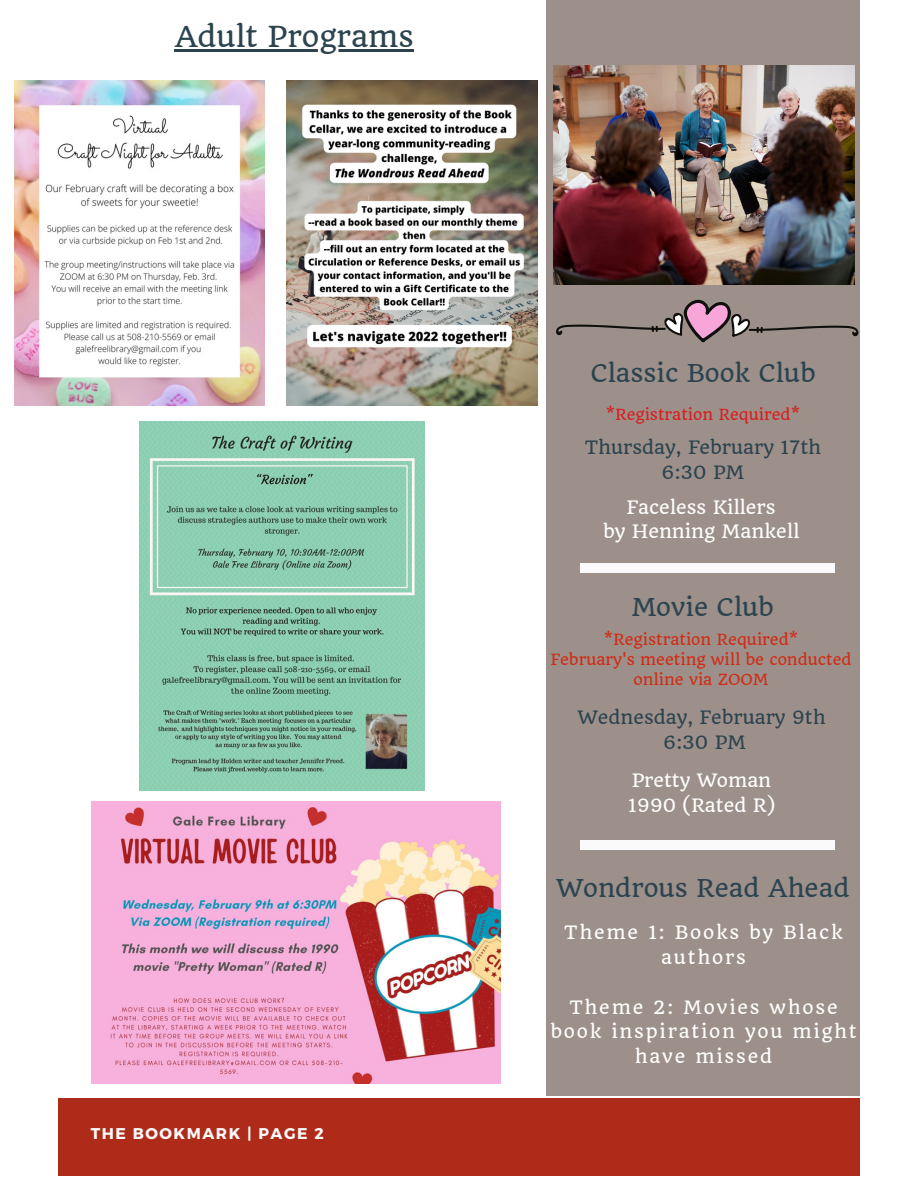
<style>
.page{position:relative;width:918px;height:1188px;background:#fff}
.page>*{position:absolute;margin:0;border:0;box-sizing:border-box;transform-origin:0 0}
.t1{font:28.2px "Quando";color:#2c4450}
.t2{font:24px "Quando";color:#2c4450}
.t3{font:18px/24.8px "Quando";letter-spacing:.1em;color:#fff;text-align:center}
.t4{font:18px "Quando";color:#2c4450}
.t5{font:18px "Quando";color:#fff}
.t6{font:700 15.6px "Montserrat";letter-spacing:.1em;color:#fafafa}
.t7{font:15px/20.2px "Quando";color:#cf2c16;text-align:center}
.t8{font:15px "Quando";color:#d81f1f}
</style>
<div class="page">
<div style="left:58px;top:1099px;width:801px;height:76px;background:#af2b19"></div>
<div style="left:547px;top:0;width:312px;height:1096px;background:#9d908a"></div>
<img style="left:553px;top:65px;width:302px;height:219px">
<svg style="left:556px;top:299px;width:303px;height:44px"></svg>
<img style="left:14px;top:80px;width:251px;height:325px">
<img style="left:287px;top:80px;width:250px;height:325px">
<div style="left:580px;top:563px;width:255px;height:9px;background:#fafafa"></div>
<div style="left:580px;top:840px;width:255px;height:9px;background:#fafafa"></div>
<img style="left:140px;top:421px;width:284px;height:369px">
<img style="left:92px;top:801px;width:408px;height:283px">
<hr style="left:175px;top:49px;width:239px;height:2px;background:#2c4450">
<p class="t1" style="left:175px;top:19px;width:241px">Adult Programs</p>
<p class="t6" style="left:91px;top:1124px;width:235px">THE BOOKMARK | PAGE 2</p>
<p class="t2" style="left:590px;top:358px;width:227px">Classic Book Club</p>
<p class="t8" style="left:606px;top:405px;width:196px">*Registration Required*</p>
<p class="t4" style="left:585px;top:436px;width:238px">Thursday, February 17th</p>
<p class="t4" style="left:662px;top:461px;width:84px">6:30 PM</p>
<p class="t5" style="left:627px;top:496px;width:151px">Faceless Killers</p>
<p class="t5" style="left:603px;top:520px;width:198px">by Henning Mankell</p>
<p class="t2" style="left:631px;top:593px;width:144px">Movie Club</p>
<p class="t7" style="left:604px;top:629px;width:196px">*Registration Required*</p>
<p class="t7" style="left:550px;top:649px;width:303px">February's meeting will be conducted online via ZOOM</p>
<p class="t4" style="left:577px;top:707px;width:250px">Wednesday, February 9th</p>
<p class="t4" style="left:663px;top:731px;width:84px">6:30 PM</p>
<p class="t5" style="left:632px;top:770px;width:141px">Pretty Woman</p>
<p class="t5" style="left:628px;top:794px;width:149px">1990 (Rated R)</p>
<p class="t2" style="left:556px;top:873px;width:295px">Wondrous Read Ahead</p>
<p class="t3" style="left:564px;top:920px;width:280px">Theme 1: Books by Black authors</p>
<p class="t3" style="left:550px;top:995px;width:308px">Theme 2: Movies whose book inspiration you might have missed</p>
</div>
